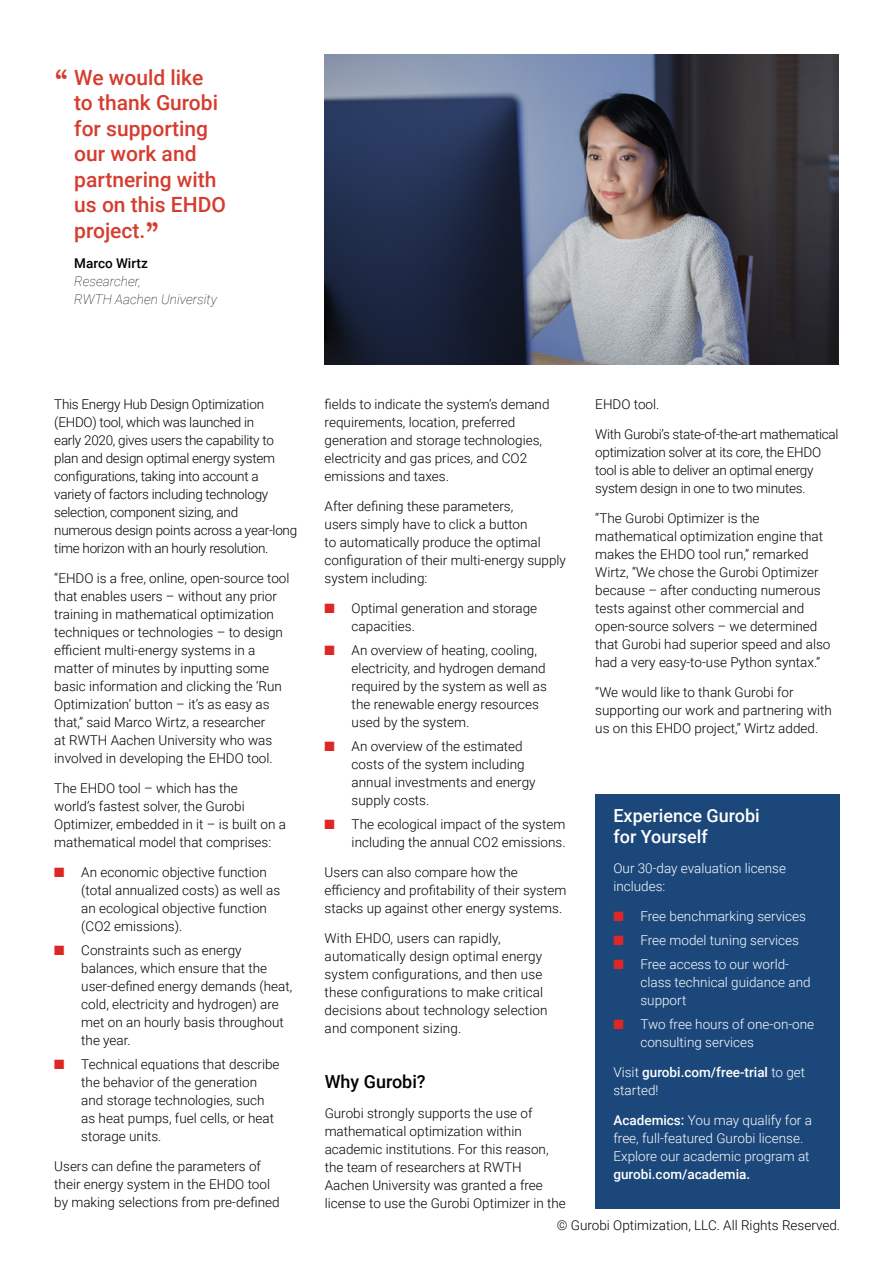
<style>
.page{position:relative;width:893px;height:1263px;background:#fff}
.page>*{position:absolute;margin:0;border:0;box-sizing:border-box;transform-origin:0 0}
.t1{font:500 21px/25.5px "Roboto";color:#d43d2f}
.t2{font:500 18px/21.6px "Roboto";color:#fff}
.t3{font:500 18px "Roboto";color:#000}
.t4{font:300 13.5px/18px "Roboto";color:#000}
.t5{font:300 13.5px/18px "Roboto";letter-spacing:-.02em;color:#000}
.t6{font:300 13.5px/18px "Roboto";color:#fff}
.t7{font:500 13.5px/18px "Roboto";color:#fff}
.t8{font:italic 100 13.5px/18px "Roboto";color:#000}
.t9{font:500 13.5px "Roboto";color:#000}
.s1{font-family:"Noticia Text";font-weight:700;font-size:28.5px}
.s2{color:#dc2726}
.s3{font-weight:300}
.s4{font-weight:500}
</style>
<div class="page">
<div style="left:595px;top:794px;width:245px;height:415px;background:#1b477a"></div>
<img style="left:325px;top:54px;width:514px;height:311px">
<h1 class="t1" style="left:74px;top:64px;width:153px;text-indent:-20px"><span class="s1">“</span> We would like to thank Gurobi for supporting our work and partnering with us on this EHDO project.<span class="s1">”</span></h1>
<p class="t9" style="left:74px;top:253px;width:75px">Marco Wirtz</p>
<p class="t8" style="left:74px;top:271px;width:144px">Researcher,<br>RWTH Aachen University</p>
<p class="t5" style="left:54px;top:395px;width:244px">This Energy Hub Design Optimization (EHDO) tool, which was launched in<br>early 2020, gives users the capability to plan and design optimal energy system configurations, taking into account a variety of factors including technology selection, component sizing, and numerous design points across a year-long time horizon with an hourly resolution.</p>
<p class="t4" style="left:54px;top:569px;width:237px">“EHDO is a free, online, open-source tool that enables users – without any prior training in mathematical optimization techniques or technologies – to design efficient multi-energy systems in a matter of minutes by inputting some basic information and clicking the ‘Run Optimization’ button – it’s as easy as that,” said Marco Wirtz, a researcher<br>at RWTH Aachen University who was involved in developing the EHDO tool.</p>
<p class="t4" style="left:54px;top:779px;width:233px">The EHDO tool – which has the<br>world’s fastest solver, the Gurobi Optimizer, embedded in it – is built on a mathematical model that comprises:</p>
<p class="t4" style="left:81px;top:863px;width:201px;text-indent:-27px"><span class="s2">■</span> An economic objective function (total annualized costs) as well as an ecological objective function (CO2 emissions).</p>
<p class="t4" style="left:81px;top:941px;width:213px;text-indent:-27px"><span class="s2">■</span> Constraints such as energy balances, which ensure that the user-defined energy demands (heat, cold, electricity and hydrogen) are met on an hourly basis throughout the year.</p>
<p class="t4" style="left:81px;top:1055px;width:200px;text-indent:-27px"><span class="s2">■</span> Technical equations that describe the behavior of the generation and storage technologies, such as heat pumps, fuel cells, or heat storage units.</p>
<p class="t4" style="left:54px;top:1157px;width:227px">Users can define the parameters of their energy system in the EHDO tool by making selections from pre-defined</p>
<p class="t4" style="left:325px;top:395px;width:226px">fields to indicate the system’s demand requirements, location, preferred generation and storage technologies, electricity and gas prices, and CO2 emissions and taxes.</p>
<p class="t4" style="left:325px;top:497px;width:243px">After defining these parameters,<br>users simply have to click a button<br>to automatically produce the optimal configuration of their multi-energy supply system including:</p>
<p class="t4" style="left:352px;top:599px;width:187px;text-indent:-27px"><span class="s2">■</span> Optimal generation and storage capacities.</p>
<p class="t4" style="left:352px;top:641px;width:197px;text-indent:-27px"><span class="s2">■</span> An overview of heating, cooling, electricity, and hydrogen demand required by the system as well as the renewable energy resources used by the system.</p>
<p class="t4" style="left:352px;top:737px;width:185px;text-indent:-27px"><span class="s2">■</span> An overview of the estimated costs of the system including annual investments and energy supply costs.</p>
<p class="t4" style="left:325px;top:815px;width:242px;text-align:right"><span class="s2">■</span> The ecological impact of the system including the annual CO2 emissions.</p>
<p class="t4" style="left:325px;top:863px;width:243px">Users can also compare how the efficiency and profitability of their system stacks up against other energy systems.</p>
<p class="t4" style="left:325px;top:929px;width:224px">With EHDO, users can rapidly, automatically design optimal energy system configurations, and then use these configurations to make critical decisions about technology selection and component sizing.</p>
<h2 class="t3" style="left:325px;top:1068px;width:103px">Why Gurobi?</h2>
<p class="t4" style="left:325px;top:1103px;width:243px">Gurobi strongly supports the use of mathematical optimization within academic institutions. For this reason, the team of researchers at RWTH Aachen University was granted a free license to use the Gurobi Optimizer in the</p>
<p class="t4" style="left:595px;top:395px;width:66px">EHDO tool.</p>
<p class="t5" style="left:595px;top:425px;width:245px">With Gurobi’s state-of-the-art mathematical optimization solver at its core, the EHDO tool is able to deliver an optimal energy system design in one to two minutes.</p>
<p class="t4" style="left:595px;top:509px;width:237px">“The Gurobi Optimizer is the mathematical optimization engine that makes the EHDO tool run,” remarked Wirtz, “We chose the Gurobi Optimizer because – after conducting numerous tests against other commercial and open-source solvers – we determined that Gurobi had superior speed and also had a very easy-to-use Python syntax.”</p>
<p class="t4" style="left:595px;top:683px;width:238px">“We would like to thank Gurobi for supporting our work and partnering with us on this EHDO project,” Wirtz added.</p>
<h2 class="t2" style="left:613px;top:804px;width:148px">Experience Gurobi for Yourself</h2>
<p class="t6" style="left:613px;top:859px;width:174px">Our 30-day evaluation license includes:</p>
<p class="t6" style="left:613px;top:907px;width:194px"><span class="s2">■</span> Free benchmarking services</p>
<p class="t6" style="left:613px;top:931px;width:187px"><span class="s2">■</span> Free model tuning services</p>
<p class="t6" style="left:640px;top:955px;width:172px;text-indent:-27px"><span class="s2">■</span> Free access to our world&shy;class technical guidance and support</p>
<p class="t6" style="left:640px;top:1015px;width:175px;text-indent:-27px"><span class="s2">■</span> Two free hours of one-on-one consulting services</p>
<p class="t7" style="left:613px;top:1063px;width:193px"><span class="s3">Visit</span> gurobi.com/free-trial <span class="s3">to get started!</span></p>
<p class="t6" style="left:613px;top:1111px;width:200px"><span class="s4">Academics:</span> You may qualify for a free, full-featured Gurobi license.<br>Explore our academic program at</p>
<p class="t7" style="left:613px;top:1165px;width:138px">gurobi.com/academia.</p>
<p class="t4" style="left:557px;top:1215px;width:285px">© Gurobi Optimization, LLC. All Rights Reserved.</p>
</div>
